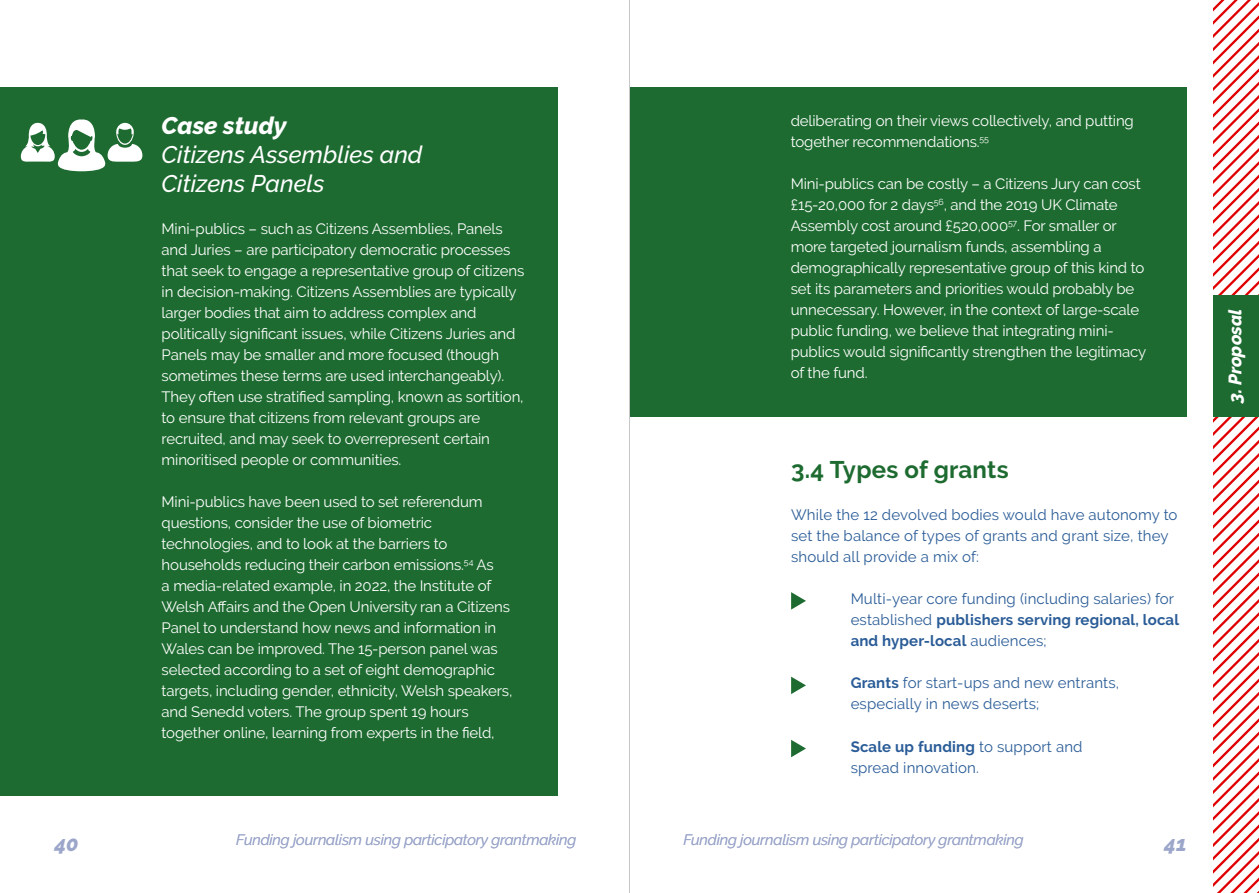
<style>
.page{position:relative;width:1259px;height:893px;background:#fff}
.page>*{position:absolute;margin:0;border:0;box-sizing:border-box;transform-origin:0 0}
.t1{font:italic 500 24px/28.8px "Raleway";color:#fff}
.t2{font:700 24px "Raleway";letter-spacing:.01em;color:#1d6b30}
.t3{font:italic 800 24px "Raleway";color:#fff}
.t4{font:italic 800 21px "Raleway";color:#9ba6ca}
.t5{font:italic 800 18px "Raleway";color:#fff}
.t6{font:15px/21px "Raleway";letter-spacing:-.01em;color:#fff}
.t7{font:15px/21px "Raleway";letter-spacing:.01em;color:#2a5c97}
.t8{font:italic 15px "Raleway";letter-spacing:-.01em;color:#9ba6ca}
.s1{font-weight:700}
</style>
<div class="page">
<svg style="left:1213px;top:0;width:46px;height:893px"></svg>
<div style="left:630px;top:87px;width:557px;height:330px;background:#1d6b30"></div>
<div style="left:0;top:87px;width:557px;height:708px;background:#1d6b30"></div>
<svg style="left:21px;top:119px;width:121px;height:52px"></svg>
<div style="left:1213px;top:295px;width:46px;height:122px;background:#1d6b30"></div>
<svg style="left:791px;top:592px;width:15px;height:18px"></svg>
<svg style="left:791px;top:677px;width:15px;height:17px"></svg>
<svg style="left:791px;top:740px;width:15px;height:17px"></svg>
<hr style="left:629px;top:0;width:1px;height:893px;background:#c6c6c6">
<h2 class="t4" style="left:55px;top:831px;width:26px">40</h2>
<h1 class="t3" style="left:162px;top:112px;width:127px">Case study</h1>
<h1 class="t1" style="left:162px;top:140px;width:262px">Citizens Assemblies and<br>Citizens Panels</h1>
<p class="t6" style="left:162px;top:218px;width:364px">Mini-publics – such as Citizens Assemblies, Panels and Juries – are participatory democratic processes that seek to engage a representative group of citizens in decision-making. Citizens Assemblies are typically larger bodies that aim to address complex and politically significant issues, while Citizens Juries and Panels may be smaller and more focused (though sometimes these terms are used interchangeably).<br>They often use stratified sampling, known as sortition, to ensure that citizens from relevant groups are recruited, and may seek to overrepresent certain minoritised people or communities.</p>
<p class="t6" style="left:162px;top:491px;width:352px">Mini-publics have been used to set referendum questions, consider the use of biometric technologies, and to look at the barriers to households reducing their carbon emissions.<sup>54</sup> As<br>a media-related example, in 2022, the Institute of Welsh Affairs and the Open University ran a Citizens Panel to understand how news and information in Wales can be improved. The 15-person panel was selected according to a set of eight demographic targets, including gender, ethnicity, Welsh speakers, and Senedd voters. The group spent 19 hours together online, learning from experts in the field,</p>
<p class="t6" style="left:790px;top:110px;width:345px">deliberating on their views collectively, and putting together recommendations.<sup>55</sup></p>
<p class="t6" style="left:790px;top:173px;width:357px">Mini-publics can be costly – a Citizens Jury can cost £15-20,000 for 2 days<sup>56</sup>, and the 2019 UK Climate Assembly cost around £520,000<sup>57</sup>. For smaller or more targeted journalism funds, assembling a demographically representative group of this kind to set its parameters and priorities would probably be unnecessary. However, in the context of large-scale public funding, we believe that integrating mini&shy;publics would significantly strengthen the legitimacy of the fund.</p>
<h1 class="t2" style="left:791px;top:455px;width:219px">3.4 Types of grants</h1>
<p class="t7" style="left:791px;top:504px;width:388px">While the 12 devolved bodies would have autonomy to set the balance of types of grants and grant size, they should all provide a mix of:</p>
<p class="t7" style="left:850px;top:588px;width:330px">Multi-year core funding (including salaries) for established <span class="s1">publishers serving regional, local and hyper-local</span> audiences;</p>
<p class="t7" style="left:850px;top:672px;width:270px"><span class="s1">Grants</span> for start-ups and new entrants, especially in news deserts;</p>
<p class="t7" style="left:850px;top:736px;width:233px"><span class="s1">Scale up funding</span> to support and spread innovation.</p>
<p class="t8" style="left:236px;top:831px;width:341px">Funding journalism using participatory grantmaking</p>
<p class="t8" style="left:683px;top:831px;width:341px">Funding journalism using participatory grantmaking</p>
<h2 class="t4" style="left:1164px;top:831px;width:24px">41</h2>
<p class="t5" style="left:1224px;top:403px;width:96px;rotate:-90deg">3. Proposal</p>
</div>
